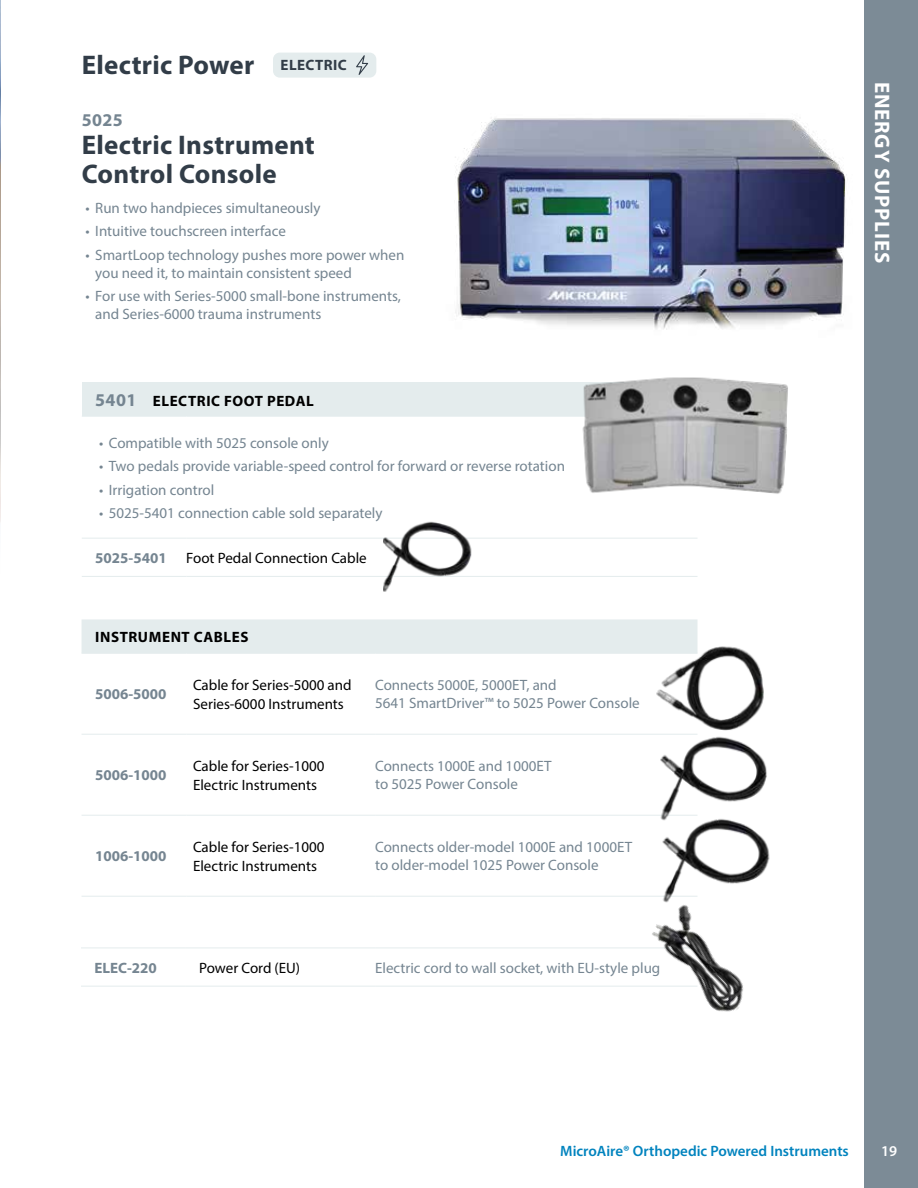
<style>
.page{position:relative;width:918px;height:1188px;background:#fff}
.page>*{position:absolute;margin:0;border:0;box-sizing:border-box;transform-origin:0 0}
.t1{font:700 27px/28.5px "Myriad Pro";letter-spacing:.01em;color:#323d48}
.t2{font:700 21px "Myriad Pro";letter-spacing:.04em;color:#fff}
.t3{font:700 18px "Myriad Pro";color:#758591}
.t4{font:15px/18px "Myriad Pro";color:#758591}
.t5{font:15px/19.5px "Myriad Pro";color:#000}
.t6{font:700 15px "Myriad Pro";color:#758591}
.t7{font:600 15px "Myriad Pro";color:#0083be}
.t8{font:700 15px "Myriad Pro";letter-spacing:.04em;color:#000}
.t9{font:700 15px "Myriad Pro";letter-spacing:.03em;color:#323d48}
.t10{font:600 15px "Myriad Pro";color:#fff}
.s1{font-size:18px;color:#758591}
</style>
<div class="page">
<div style="left:864px;top:0;width:54px;height:1188px;background:#7c8b96"></div>
<hr style="left:0;top:0;width:1px;height:592px;background:#dbdde0">
<img style="left:0;top:0;width:1px;height:574px">
<img style="left:455px;top:118px;width:392px;height:212px">
<div style="left:82px;top:382px;width:616px;height:34px;background:#e4eced"></div>
<hr style="left:82px;top:416px;width:104px;height:1px;background:#e4eced">
<hr style="left:186px;top:416px;width:511px;height:1px;background:#e4eced">
<hr style="left:82px;top:538px;width:104px;height:1px;background:#e4eced">
<hr style="left:186px;top:538px;width:511px;height:1px;background:#e4eced">
<hr style="left:82px;top:576px;width:104px;height:1px;background:#e4eced">
<hr style="left:186px;top:576px;width:511px;height:1px;background:#e4eced">
<div style="left:82px;top:619px;width:616px;height:34px;background:#e4eced"></div>
<hr style="left:82px;top:653px;width:104px;height:1px;background:#e4eced">
<hr style="left:186px;top:653px;width:189px;height:1px;background:#e4eced">
<hr style="left:375px;top:653px;width:323px;height:1px;background:#e4eced">
<hr style="left:82px;top:734px;width:104px;height:1px;background:#e4eced">
<hr style="left:186px;top:734px;width:189px;height:1px;background:#e4eced">
<hr style="left:375px;top:734px;width:323px;height:1px;background:#e4eced">
<hr style="left:82px;top:815px;width:104px;height:1px;background:#e4eced">
<hr style="left:186px;top:815px;width:189px;height:1px;background:#e4eced">
<hr style="left:375px;top:815px;width:323px;height:1px;background:#e4eced">
<hr style="left:82px;top:896px;width:104px;height:1px;background:#e4eced">
<hr style="left:186px;top:896px;width:189px;height:1px;background:#e4eced">
<hr style="left:375px;top:896px;width:323px;height:1px;background:#e4eced">
<hr style="left:81px;top:948px;width:105px;height:1px;background:#e4eced">
<hr style="left:186px;top:948px;width:189px;height:1px;background:#e4eced">
<hr style="left:375px;top:948px;width:323px;height:1px;background:#e4eced">
<hr style="left:81px;top:986px;width:105px;height:1px;background:#e4eced">
<hr style="left:186px;top:986px;width:189px;height:1px;background:#e4eced">
<hr style="left:375px;top:986px;width:323px;height:1px;background:#e4eced">
<img style="left:582px;top:377px;width:206px;height:117px">
<img style="left:383px;top:521px;width:89px;height:71px">
<img style="left:662px;top:822px;width:108px;height:78px">
<img style="left:654px;top:644px;width:110px;height:87px">
<img style="left:642px;top:900px;width:101px;height:112px">
<img style="left:660px;top:734px;width:107px;height:88px">
<div style="left:273px;top:53px;width:103px;height:25px;background:#e4eced;border-radius:7px"></div>
<svg style="left:356px;top:55px;width:12px;height:20px"></svg>
<h1 class="t1" style="left:82px;top:50px;width:174px">Electric Power</h1>
<p class="t9" style="left:281px;top:55px;width:68px">ELECTRIC</p>
<p class="t3" style="left:82px;top:108px;width:43px">5025</p>
<h1 class="t1" style="left:82px;top:130px;width:235px">Electric Instrument<br>Control Console</h1>
<p class="t4" style="left:86px;top:199px;width:236px">• Run two handpieces simultaneously</p>
<p class="t4" style="left:86px;top:222px;width:202px">• Intuitive touchscreen interface</p>
<p class="t4" style="left:95px;top:245px;width:311px;text-indent:-10px">• SmartLoop technology pushes more power when you need it, to maintain consistent speed</p>
<p class="t4" style="left:95px;top:287px;width:307px;text-indent:-10px">• For use with Series-5000 small-bone instruments, and Series-6000 trauma instruments</p>
<p class="t8" style="left:95px;top:391px;width:220px"><span class="s1">5401</span> ELECTRIC FOOT PEDAL</p>
<p class="t4" style="left:99px;top:433px;width:231px">• Compatible with 5025 console only</p>
<p class="t4" style="left:99px;top:457px;width:467px">• Two pedals provide variable-speed control for forward or reverse rotation</p>
<p class="t4" style="left:99px;top:480px;width:117px">• Irrigation control</p>
<p class="t4" style="left:99px;top:504px;width:285px">• 5025-5401 connection cable sold separately</p>
<p class="t6" style="left:95px;top:548px;width:73px">5025-5401</p>
<p class="t5" style="left:186px;top:548px;width:182px">Foot Pedal Connection Cable</p>
<p class="t8" style="left:95px;top:627px;width:155px">INSTRUMENT CABLES</p>
<p class="t6" style="left:95px;top:685px;width:73px">5006-5000</p>
<p class="t5" style="left:193px;top:675px;width:160px">Cable for Series-5000 and<br>Series-6000 Instruments</p>
<p class="t4" style="left:375px;top:676px;width:266px">Connects 5000E, 5000ET, and<br>5641 SmartDriver™ to 5025 Power Console</p>
<p class="t6" style="left:95px;top:766px;width:73px">5006-1000</p>
<p class="t5" style="left:193px;top:756px;width:133px">Cable for Series-1000<br>Electric Instruments</p>
<p class="t4" style="left:375px;top:757px;width:178px">Connects 1000E and 1000ET to 5025 Power Console</p>
<p class="t6" style="left:95px;top:847px;width:73px">1006-1000</p>
<p class="t5" style="left:193px;top:837px;width:133px">Cable for Series-1000<br>Electric Instruments</p>
<p class="t4" style="left:375px;top:838px;width:258px">Connects older-model 1000E and 1000ET to older-model 1025 Power Console</p>
<p class="t6" style="left:94px;top:958px;width:64px">ELEC-220</p>
<p class="t5" style="left:199px;top:958px;width:102px">Power Cord (EU)</p>
<p class="t4" style="left:375px;top:958px;width:287px">Electric cord to wall socket, with EU-style plug</p>
<h2 class="t2" style="left:896px;top:82px;width:183px;rotate:90deg">ENERGY SUPPLIES</h2>
<p class="t7" style="left:560px;top:1141px;width:290px">MicroAire® Orthopedic Powered Instruments</p>
<p class="t10" style="left:881px;top:1141px;width:18px">19</p>
</div>
